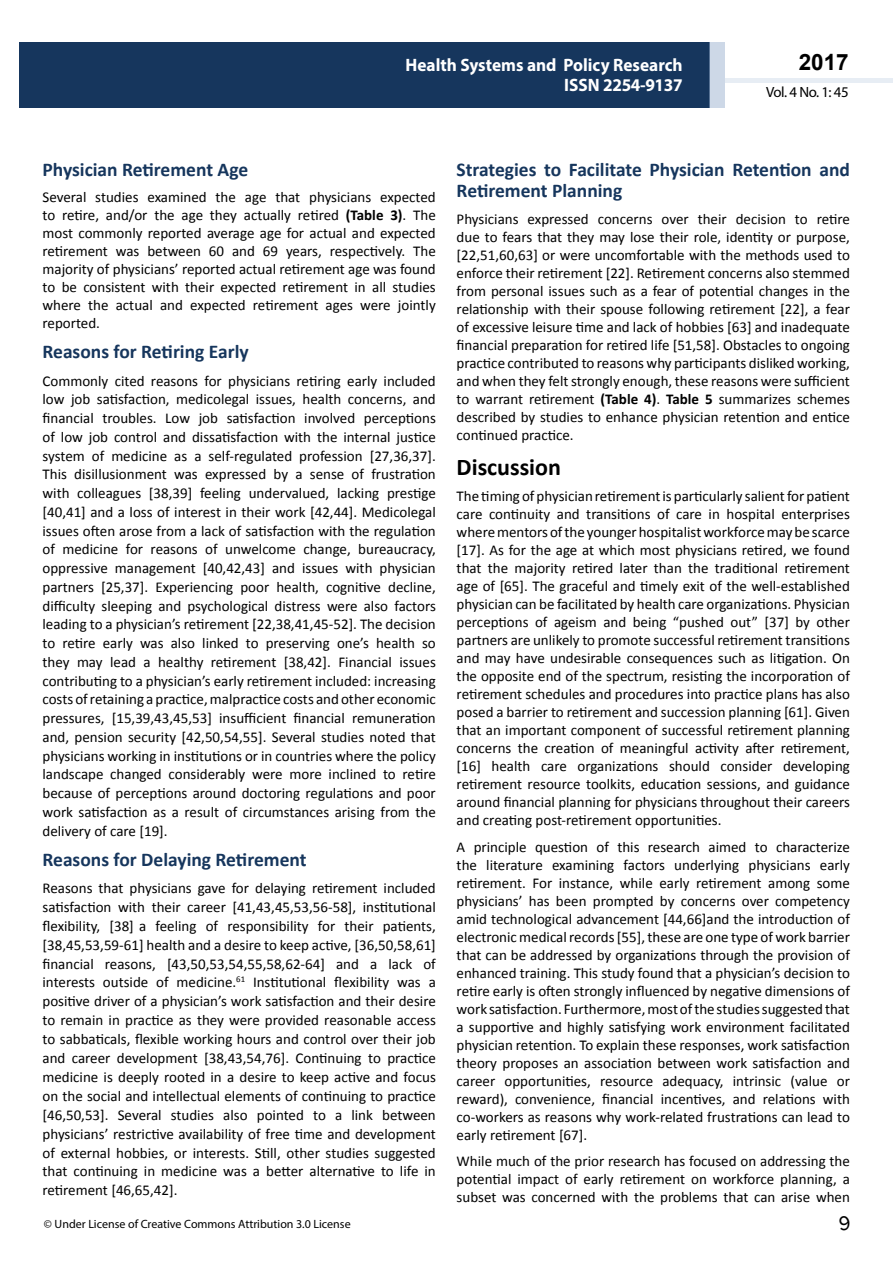
<style>
.page{position:relative;width:893px;height:1263px;background:#fff}
.page>*{position:absolute;margin:0;border:0;box-sizing:border-box;transform-origin:0 0}
.t1{font:25.5px "Tunga";color:#000}
.t2{font:700 24px "Calibri";color:#000}
.t3{font:700 22.5px "Arial";color:#000}
.t4{font:700 19.5px/21.5px "Calibri";color:#16365d}
.t5{font:700 18px/21.6px "Myriad Pro";color:#fff;text-align:right;scale:.96 1}
.t6{font:15px/18px "Calibri";color:#000;text-align:justify}
.t7{font:14.85px "Myriad Pro";letter-spacing:-.03em;color:#000}
.t8{font:12px "Myriad Pro";color:#000}
.s1{font-weight:700}
</style>
<div class="page">
<hr style="left:725px;top:78px;width:168px;height:4px;background:#e7edf4">
<div style="left:19px;top:42px;width:690px;height:66px;background:#16365d"></div>
<div style="left:709px;top:42px;width:16px;height:66px;background:#cdd8e7"></div>
<p class="t5" style="left:517px;top:53px;width:198px">ARCHIVOS DE MEDICINA<br>ISSN 1698-9465</p>
<h3 class="t3" style="left:799px;top:47px;width:52px">2017</h3>
<p class="t5" style="left:406px;top:54px;width:290px;line-height:19.8px">Health Systems and Policy Research<br>ISSN 2254-9137</p>
<p class="t7" style="left:766px;top:83px;width:84px">Vol. 4 No. 1: 45</p>
<h3 class="t4" style="left:43px;top:159px;width:207px">Physician Retirement Age</h3>
<p class="t6" style="left:43px;top:188px;width:395px">Several studies examined the age that physicians expected to retire, and/or the age they actually retired <span class="s1">(Table 3)</span>. The most commonly reported average age for actual and expected retirement was between 60 and 69 years, respectively. The majority of physicians’ reported actual retirement age was found to be consistent with their expected retirement in all studies where the actual and expected retirement ages were jointly reported.</p>
<h3 class="t4" style="left:43px;top:341px;width:208px">Reasons for Retiring Early</h3>
<p class="t6" style="left:43px;top:371px;width:395px;line-height:18.8px">Commonly cited reasons for physicians retiring early included low job satisfaction, medicolegal issues, health concerns, and financial troubles. Low job satisfaction involved perceptions of low job control and dissatisfaction with the internal justice system of medicine as a self-regulated profession [27,36,37].<br>This disillusionment was expressed by a sense of frustration with colleagues [38,39] feeling undervalued, lacking prestige [40,41] and a loss of interest in their work [42,44]. Medicolegal issues often arose from a lack of satisfaction with the regulation of medicine for reasons of unwelcome change, bureaucracy, oppressive management [40,42,43] and issues with physician partners [25,37]. Experiencing poor health, cognitive decline, difficulty sleeping and psychological distress were also factors leading to a physician’s retirement [22,38,41,45-52]. The decision to retire early was also linked to preserving one’s health so they may lead a healthy retirement [38,42]. Financial issues contributing to a physician’s early retirement included: increasing costs of retaining a practice, malpractice costs and other economic pressures, [15,39,43,45,53] insufficient financial remuneration and, pension security [42,50,54,55]. Several studies noted that physicians working in institutions or in countries where the policy landscape changed considerably were more inclined to retire because of perceptions around doctoring regulations and poor work satisfaction as a result of circumstances arising from the delivery of care [19].</p>
<h3 class="t4" style="left:43px;top:848px;width:266px">Reasons for Delaying Retirement</h3>
<p class="t6" style="left:43px;top:878px;width:395px;line-height:18.9px">Reasons that physicians gave for delaying retirement included satisfaction with their career [41,43,45,53,56-58], institutional flexibility, [38] a feeling of responsibility for their patients, [38,45,53,59-61] health and a desire to keep active, [36,50,58,61] financial reasons, [43,50,53,54,55,58,62-64] and a lack of interests outside of medicine.<sup>61</sup> Institutional flexibility was a positive driver of a physician’s work satisfaction and their desire to remain in practice as they were provided reasonable access to sabbaticals, flexible working hours and control over their job and career development [38,43,54,76]. Continuing to practice medicine is deeply rooted in a desire to keep active and focus on the social and intellectual elements of continuing to practice [46,50,53]. Several studies also pointed to a link between physicians’ restrictive availability of free time and development of external hobbies, or interests. Still, other studies suggested that continuing in medicine was a better alternative to life in retirement [46,65,42].</p>
<h3 class="t4" style="left:457px;top:159px;width:395px">Strategies to Facilitate Physician Retention and<br>Retirement Planning</h3>
<p class="t6" style="left:457px;top:210px;width:395px">Physicians expressed concerns over their decision to retire due to fears that they may lose their role, identity or purpose, [22,51,60,63] or were uncomfortable with the methods used to enforce their retirement [22]. Retirement concerns also stemmed from personal issues such as a fear of potential changes in the relationship with their spouse following retirement [22], a fear of excessive leisure time and lack of hobbies [63] and inadequate financial preparation for retired life [51,58]. Obstacles to ongoing practice contributed to reasons why participants disliked working, and when they felt strongly enough, these reasons were sufficient to warrant retirement <span class="s1">(Table 4)</span>. <span class="s1">Table 5</span> summarizes schemes described by studies to enhance physician retention and entice continued practice.</p>
<h2 class="t2" style="left:457px;top:451px;width:106px">Discussion</h2>
<p class="t6" style="left:457px;top:487px;width:395px">The timing of physician retirement is particularly salient for patient care continuity and transitions of care in hospital enterprises where mentors of the younger hospitalist workforce may be scarce [17]. As for the age at which most physicians retired, we found that the majority retired later than the traditional retirement age of [65]. The graceful and timely exit of the well-established physician can be facilitated by health care organizations. Physician perceptions of ageism and being “pushed out” [37] by other partners are unlikely to promote successful retirement transitions and may have undesirable consequences such as litigation. On the opposite end of the spectrum, resisting the incorporation of retirement schedules and procedures into practice plans has also posed a barrier to retirement and succession planning [61]. Given that an important component of successful retirement planning concerns the creation of meaningful activity after retirement, [16] health care organizations should consider developing retirement resource toolkits, education sessions, and guidance around financial planning for physicians throughout their careers and creating post-retirement opportunities.</p>
<p class="t6" style="left:457px;top:838px;width:395px">A principle question of this research aimed to characterize the literature examining factors underlying physicians early retirement. For instance, while early retirement among some physicians’ has been prompted by concerns over competency amid technological advancement [44,66]and the introduction of electronic medical records [55], these are one type of work barrier that can be addressed by organizations through the provision of enhanced training. This study found that a physician’s decision to retire early is often strongly influenced by negative dimensions of work satisfaction. Furthermore, most of the studies suggested that a supportive and highly satisfying work environment facilitated physician retention. To explain these responses, work satisfaction theory proposes an association between work satisfaction and career opportunities, resource adequacy, intrinsic (value or reward), convenience, financial incentives, and relations with co-workers as reasons why work-related frustrations can lead to early retirement [67].</p>
<p class="t6" style="left:457px;top:1152px;width:395px">While much of the prior research has focused on addressing the potential impact of early retirement on workforce planning, a subset was concerned with the problems that can arise when</p>
<p class="t8" style="left:44px;top:1217px;width:308px">© Under License of Creative Commons Attribution 3.0 License</p>
<h1 class="t1" style="left:838px;top:1206px;width:14px">9</h1>
</div>
